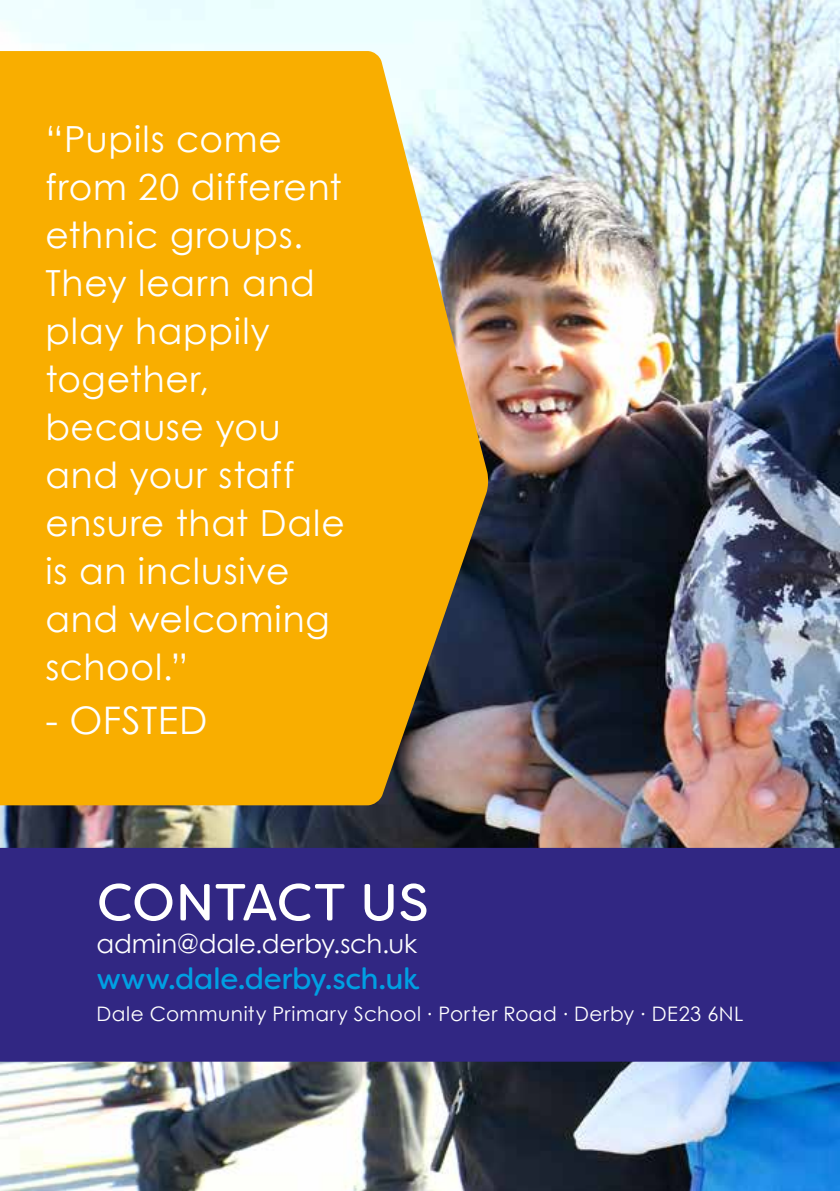
<style>
.page{position:relative;width:840px;height:1191px;background:#fff}
.page>*{position:absolute;margin:0;border:0;box-sizing:border-box;transform-origin:0 0}
.t1{font:52px "Filson Soft";color:#fff}
.t2{font:38px "Century Gothic";letter-spacing:.01em;color:#fff}
.t3{font:36px/48px "Century Gothic";letter-spacing:.02em;color:#fff}
.t4{font:30px "Filson Soft";letter-spacing:-.015em;color:#009fe3}
.t5{font:26px "Century Gothic";letter-spacing:-.005em;color:#fff}
.t6{font:20px "Century Gothic";letter-spacing:.025em;color:#fff}
</style>
<div class="page">
<img style="left:0;top:0;width:839px;height:1191px">
<svg style="left:0;top:51px;width:488px;height:754px;fill:#f9ae00"></svg>
<div style="left:0;top:848px;width:839px;height:213px;background:#312783"></div>
<p class="t3" style="left:45px;top:114px;width:301px">“Pupils come from 20 different ethnic groups.<br>They learn and play happily together, because you and your staff ensure that Dale is an inclusive and welcoming school.”</p>
<p class="t2" style="left:45px;top:693px;width:163px">- OFSTED</p>
<h1 class="t1" style="left:97px;top:868px;width:333px">CONTACT US</h1>
<p class="t5" style="left:96px;top:925px;width:322px">admin@dale.derby.sch.uk</p>
<p class="t4" style="left:96px;top:959px;width:324px">www.dale.derby.sch.uk</p>
<p class="t6" style="left:96px;top:999px;width:648px">Dale Community Primary School . Porter Road . Derby . DE23 6NL</p>
</div>
